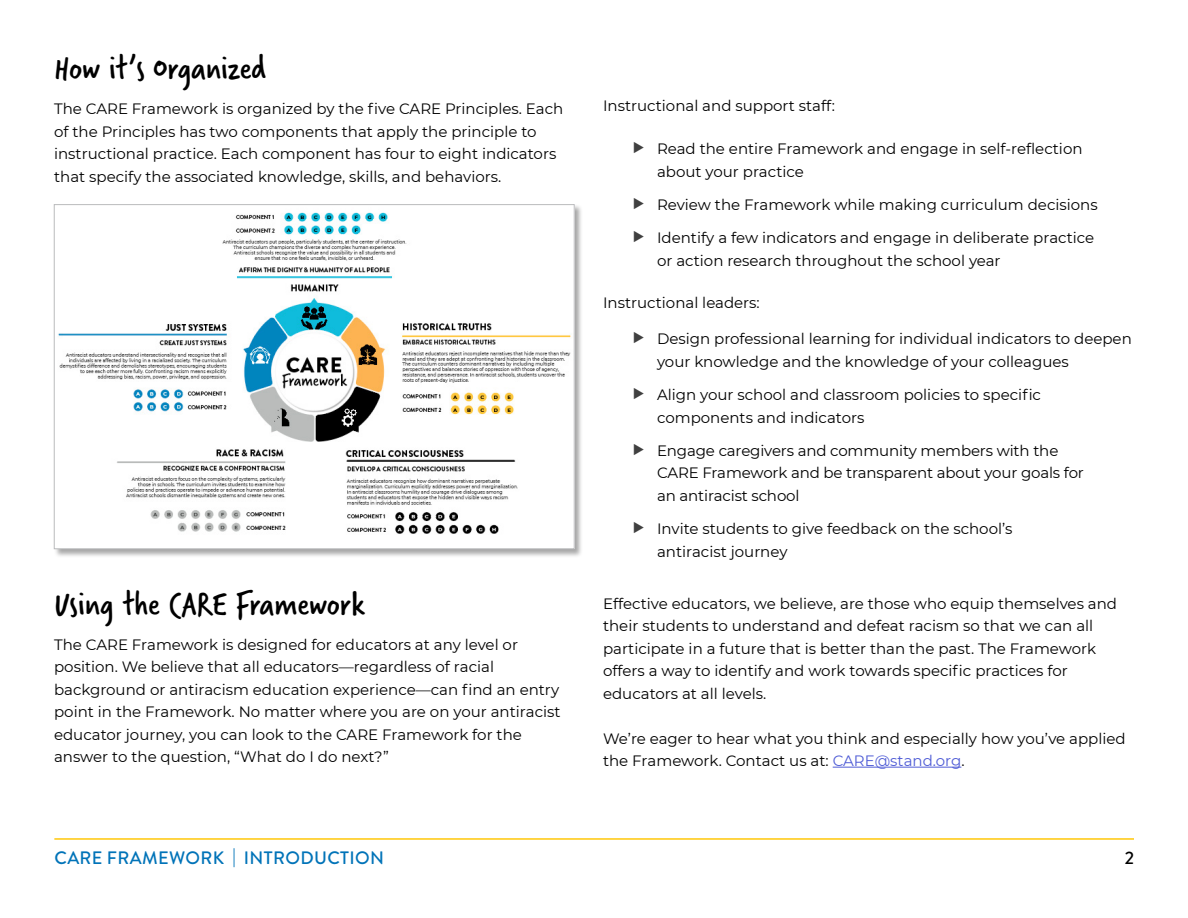
<style>
.page{position:relative;width:1188px;height:918px;background:#fff}
.page>*{position:absolute;margin:0;border:0;box-sizing:border-box;transform-origin:0 0}
.t1{font:36px "Verveine";color:#000}
.t2{font:500 18px "Brandon Grotesque";letter-spacing:.02em;color:#0173b8}
.t3{font:500 18px "Brandon Grotesque";color:#000}
.t4{font:15px/22.5px "Montserrat";color:#000}
.s1{color:#4f5cd6}
</style>
<div class="page">
<hr style="left:833px;top:767px;width:128px;height:1px;background:#4f5cd6">
<div style="left:54px;top:204px;width:529px;height:354px;background:#000;opacity:.35"></div>
<img style="left:56px;top:206px;width:516px;height:341px">
<hr style="left:54px;top:838px;width:1080px;height:2px;background:#ffc709">
<h1 class="t1" style="left:54px;top:43px;width:214px">How it’s Organized</h1>
<p class="t4" style="left:54px;top:97px;width:511px">The CARE Framework is organized by the five CARE Principles. Each of the Principles has two components that apply the principle to instructional practice. Each component has four to eight indicators that specify the associated knowledge, skills, and behaviors.</p>
<h1 class="t1" style="left:54px;top:579px;width:312px">Using the CARE Framework</h1>
<p class="t4" style="left:54px;top:633px;width:508px">The CARE Framework is designed for educators at any level or position. We believe that all educators—regardless of racial background or antiracism education experience—can find an entry point in the Framework. No matter where you are on your antiracist educator journey, you can look to the CARE Framework for the answer to the question, “What do I do next?”</p>
<p class="t4" style="left:603px;top:94px;width:233px">Instructional and support staff:</p>
<p class="t4" style="left:657px;top:137px;width:427px">Read the entire Framework and engage in self-reflection about your practice</p>
<p class="t4" style="left:657px;top:193px;width:442px">Review the Framework while making curriculum decisions</p>
<p class="t4" style="left:657px;top:226px;width:439px">Identify a few indicators and engage in deliberate practice or action research throughout the school year</p>
<p class="t4" style="left:603px;top:291px;width:158px">Instructional leaders:</p>
<p class="t4" style="left:657px;top:327px;width:476px">Design professional learning for individual indicators to deepen your knowledge and the knowledge of your colleagues</p>
<p class="t4" style="left:657px;top:383px;width:386px">Align your school and classroom policies to specific components and indicators</p>
<p class="t4" style="left:657px;top:439px;width:428px">Engage caregivers and community members with the<br>CARE Framework and be transparent about your goals for an antiracist school</p>
<p class="t4" style="left:657px;top:517px;width:357px">Invite students to give feedback on the school’s antiracist journey</p>
<p class="t4" style="left:603px;top:591px;width:516px">Effective educators, we believe, are those who equip themselves and their students to understand and defeat racism so that we can all participate in a future that is better than the past. The Framework offers a way to identify and work towards specific practices for educators at all levels.</p>
<p class="t4" style="left:603px;top:726px;width:524px">We’re eager to hear what you think and especially how you’ve applied the Framework. Contact us at: <span class="s1">CARE@stand.org</span>.</p>
<p class="t2" style="left:54px;top:845px;width:331px">CARE FRAMEWORK | INTRODUCTION</p>
<p class="t3" style="left:1125px;top:845px;width:11px">2</p>
</div>
